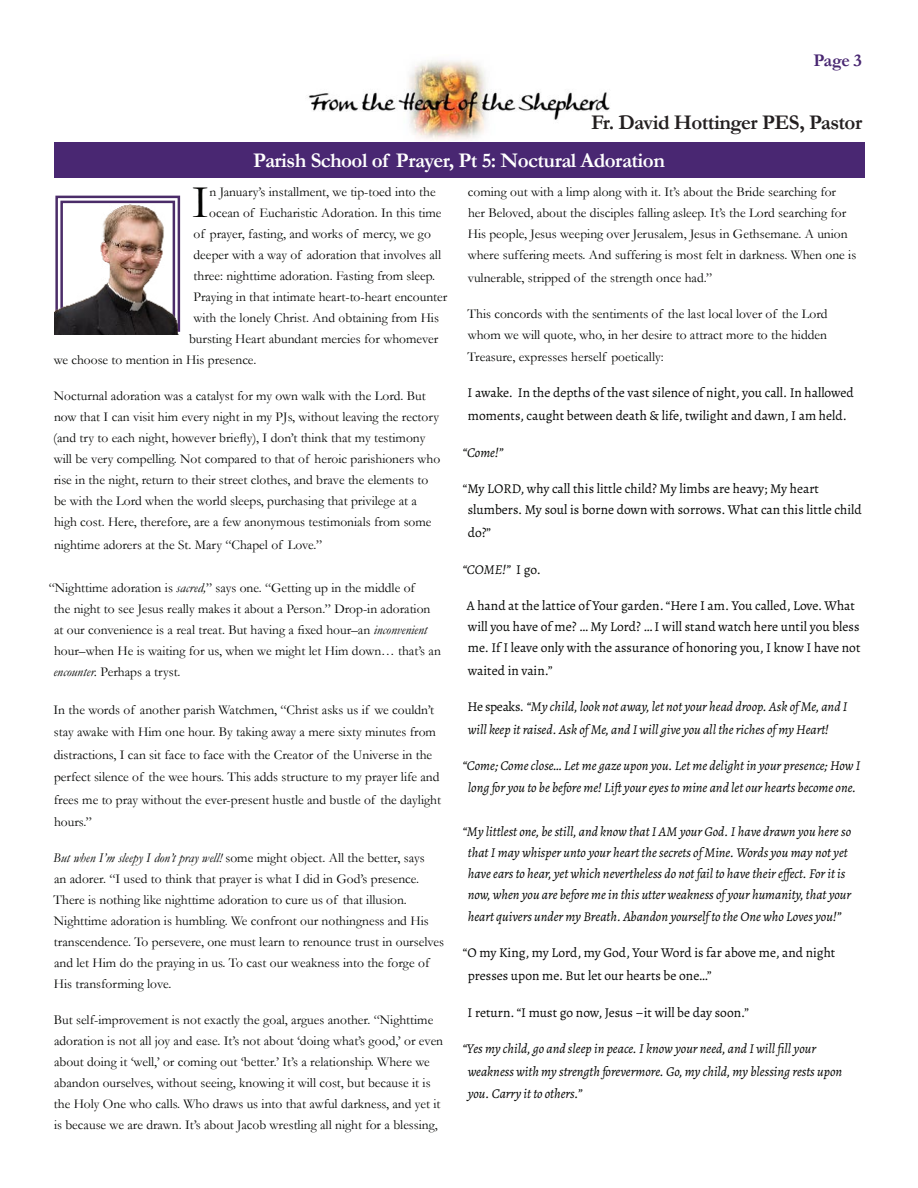
<style>
.page{position:relative;width:918px;height:1188px;background:#fff}
.page>*{position:absolute;margin:0;border:0;box-sizing:border-box;transform-origin:0 0}
.t1{font:47.25px "Garamond";color:#040503}
.t2{font:700 21px "Garamond";letter-spacing:-.025em;color:#fff}
.t3{font:700 21px "Garamond";letter-spacing:-.025em;color:#231f20}
.t4{font:700 18px "Garamond";color:#492772}
.t5{font:13.5px/21px "Garamond";color:#040503}
.t6{font:italic 13.5px/22.5px "Alegreya";color:#040503}
.t7{font:13.5px/21px "Alegreya";color:#040503}
.s1{font-style:italic}
.s2{font-style:normal}
</style>
<div class="page">
<img style="left:54px;top:195px;width:127px;height:139px">
<img style="left:308px;top:60px;width:302px;height:81px">
<div style="left:54px;top:142px;width:810px;height:36px;background:#492772"></div>
<h3 class="t4" style="left:813px;top:48px;width:50px">Page 3</h3>
<h2 class="t3" style="left:591px;top:108px;width:273px">Fr. David Hottinger PES, Pastor</h2>
<h2 class="t2" style="left:253px;top:146px;width:413px">Parish School of Prayer, Pt 5: Noctural Adoration</h2>
<h1 class="t1" style="left:192px;top:171px;width:18px">I</h1>
<p class="t5" style="left:209px;top:181px;width:228px">n January’s installment, we tip-toed into the</p>
<p class="t5" style="left:209px;top:202px;width:234px">ocean of Eucharistic Adoration. In this time</p>
<p class="t5" style="left:193px;top:223px;width:239px">of prayer, fasting, and works of mercy, we go</p>
<p class="t5" style="left:194px;top:244px;width:249px">deeper with a way of adoration that involves all</p>
<p class="t5" style="left:194px;top:265px;width:243px">three: nighttime adoration. Fasting from sleep.</p>
<p class="t5" style="left:194px;top:286px;width:255px">Praying in that intimate heart-to-heart encounter</p>
<p class="t5" style="left:193px;top:307px;width:247px">with the lonely Christ. And obtaining from His</p>
<p class="t5" style="left:189px;top:328px;width:251px">bursting Heart abundant mercies for whomever</p>
<p class="t5" style="left:54px;top:349px;width:204px">we choose to mention in His presence.</p>
<p class="t5" style="left:53px;top:385px;width:389px">Nocturnal adoration was a catalyst for my own walk with the Lord. But now that I can visit him every night in my PJs, without leaving the rectory (and try to each night, however briefly), I don’t think that my testimony will be very compelling. Not compared to that of heroic parishioners who rise in the night, return to their street clothes, and brave the elements to be with the Lord when the world sleeps, purchasing that privilege at a high cost. Here, therefore, are a few anonymous testimonials from some</p>
<p class="t5" style="left:54px;top:534px;width:270px">nightime adorers at the St. Mary “Chapel of Love.”</p>
<p class="t5" style="left:53px;top:577px;width:389px;text-indent:-5px">“Nighttime adoration is <span class="s1">sacred,</span>” says one. “Getting up in the middle of<br>the night to see Jesus really makes it about a Person.” Drop-in adoration at our convenience is a real treat. But having a fixed hour–an <span class="s1">inconvenient </span>hour–when He is waiting for us, when we might let Him down… that’s an <span class="s1">encounter.</span> Perhaps a tryst.</p>
<p class="t5" style="left:54px;top:698px;width:389px;line-height:22.5px">In the words of another parish Watchmen, “Christ asks us if we couldn’t stay awake with Him one hour. By taking away a mere sixty minutes from distractions, I can sit face to face with the Creator of the Universe in the perfect silence of the wee hours. This adds structure to my prayer life and frees me to pray without the ever-present hustle and bustle of the daylight hours.”</p>
<p class="t5" style="left:53px;top:847px;width:392px"><span class="s1">But when I’m sleepy I don’t pray well!</span> some might object. All the better, says<br>an adorer. “I used to think that prayer is what I did in God’s presence.<br>There is nothing like nighttime adoration to cure us of that illusion.<br>Nighttime adoration is humbling. We confront our nothingness and His transcendence. To persevere, one must learn to renounce trust in ourselves and let Him do the praying in us. To cast our weakness into the forge of His transforming love.</p>
<p class="t5" style="left:54px;top:1009px;width:391px">But self-improvement is not exactly the goal, argues another. “Nighttime adoration is not all joy and ease. It’s not about ‘doing what’s good,’ or even about doing it ‘well,’ or coming out ‘better.’ It’s a relationship. Where we abandon ourselves, without seeing, knowing it will cost, but because it is the Holy One who calls. Who draws us into that awful darkness, and yet it is because we are drawn. It’s about Jacob wrestling all night for a blessing,</p>
<p class="t5" style="left:468px;top:181px;width:390px">coming out with a limp along with it. It’s about the Bride searching for<br>her Beloved, about the disciples falling asleep. It’s the Lord searching for His people, Jesus weeping over Jerusalem, Jesus in Gethsemane. A union where suffering meets. And suffering is most felt in darkness. When one is</p>
<p class="t5" style="left:468px;top:267px;width:246px">vulnerable, stripped of the strength once had.”</p>
<p class="t5" style="left:468px;top:303px;width:362px">This concords with the sentiments of the last local lover of the Lord whom we will quote, who, in her desire to attract more to the hidden</p>
<p class="t5" style="left:468px;top:346px;width:198px">Treasure, expresses herself poetically:</p>
<p class="t7" style="left:467px;top:382px;width:388px;line-height:22.5px">I awake. In the depths of the vast silence of night, you call. In hallowed moments, caught between death &amp; life, twilight and dawn, I am held.</p>
<p class="t6" style="left:462px;top:441px;width:43px">“Come!”</p>
<p class="t7" style="left:468px;top:478px;width:396px;text-indent:-5px">“My LORD, why call this little child? My limbs are heavy; My heart slumbers. My soul is borne down with sorrows. What can this little child</p>
<p class="t7" style="left:468px;top:522px;width:25px">do?”</p>
<p class="t6" style="left:462px;top:558px;width:80px">“COME!” <span class="s2">I go.</span></p>
<p class="t7" style="left:467px;top:595px;width:395px">A hand at the lattice of Your garden. “Here I am. You called, Love. What will you have of me? … My Lord? … I will stand watch here until you bless me. If I leave only with the assurance of honoring you, I know I have not</p>
<p class="t7" style="left:468px;top:660px;width:86px">waited in vain.”</p>
<p class="t6" style="left:467px;top:695px;width:382px"><span class="s2">He speaks.</span> “My child, look not away, let not your head droop. Ask of Me, and I will keep it raised. Ask of Me, and I will give you all the riches of my Heart!</p>
<p class="t6" style="left:462px;top:753px;width:400px;text-align:center">“Come; Come close… Let me gaze upon you. Let me delight in your presence; How I long for you to be before me! Lift your eyes to mine and let our hearts become one.</p>
<p class="t6" style="left:462px;top:820px;width:390px;line-height:21px;text-align:center">“My littlest one, be still, and know that I AM your God. I have drawn you here so that I may whisper unto your heart the secrets of Mine. Words you may not yet have ears to hear, yet which nevertheless do not fail to have their effect. For it is now, when you are before me in this utter weakness of your humanity, that your</p>
<p class="t6" style="left:468px;top:905px;width:375px">heart quivers under my Breath. Abandon yourself to the One who Loves you!”</p>
<p class="t7" style="left:468px;top:941px;width:369px;line-height:22.5px;text-indent:-5px">“O my King, my Lord, my God, Your Word is far above me, and night presses upon me. But let our hearts be one…”</p>
<p class="t7" style="left:467px;top:1002px;width:283px">I return. “I must go now, Jesus –it will be day soon.”</p>
<p class="t6" style="left:468px;top:1037px;width:376px;text-indent:-5px">“Yes my child, go and sleep in peace. I know your need, and I will fill your weakness with my strength forevermore. Go, my child, my blessing rests upon you. Carry it to others.”</p>
</div>
